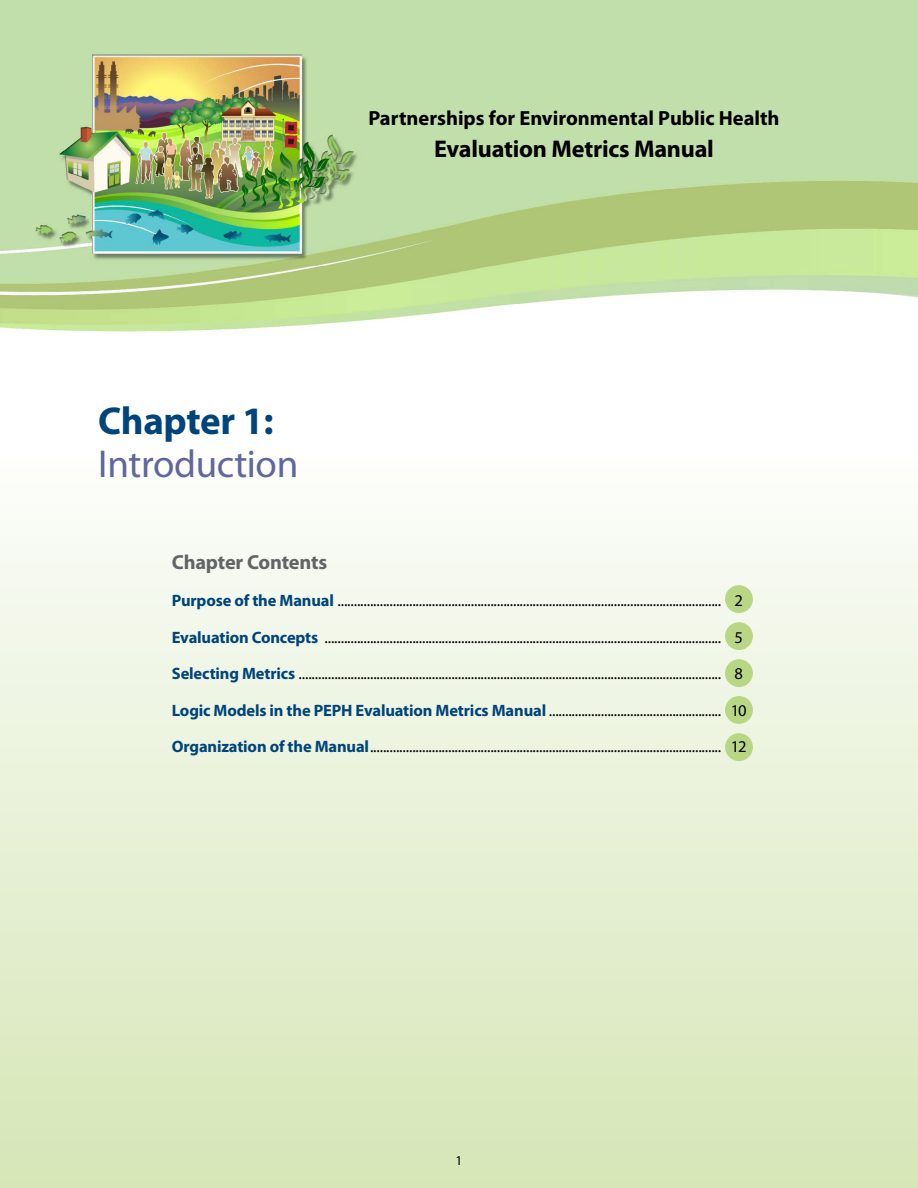
<style>
.page{position:relative;width:918px;height:1188px;background:#fff}
.page>*{position:absolute;margin:0;border:0;box-sizing:border-box;transform-origin:0 0}
.t1{font:39px "Myriad Pro";letter-spacing:-.01em;color:#60679d}
.t2{font:700 39px "Myriad Pro";letter-spacing:-.01em;color:#00447c}
.t3{font:700 24.15px "Myriad Pro";letter-spacing:-.01em;color:#000}
.t4{font:700 20.55px "Myriad Pro";color:#000}
.t5{font:700 20.4px "Myriad Pro";letter-spacing:-.01em;color:#636466}
.t6{font:16.5px "Myriad Pro";color:#000}
.t7{font:13.5px "Myriad Pro";color:#000}
.s1{font-weight:700;color:#00447c}
</style>
<div class="page">
<div style="left:0;top:412px;width:918px;height:776px;background:linear-gradient(to bottom,#fff,#d5e6b6)"></div>
<img style="left:0;top:0;width:918px;height:332px">
<div style="left:725px;top:585px;width:28px;height:28px;background:#b9d685;border-radius:50%"></div>
<div style="left:725px;top:622px;width:28px;height:28px;background:#b9d685;border-radius:50%"></div>
<div style="left:725px;top:659px;width:28px;height:28px;background:#b9d685;border-radius:50%"></div>
<div style="left:725px;top:696px;width:28px;height:28px;background:#b9d685;border-radius:50%"></div>
<div style="left:725px;top:733px;width:28px;height:28px;background:#b9d685;border-radius:50%"></div>
<p class="t4" style="left:368px;top:105px;width:413px">Partnerships for Environmental Public Health</p>
<p class="t3" style="left:434px;top:133px;width:281px">Evaluation Metrics Manual</p>
<p class="t2" style="left:98px;top:395px;width:177px">Chapter 1:</p>
<p class="t1" style="left:98px;top:440px;width:202px">Introduction</p>
<p class="t5" style="left:172px;top:549px;width:157px">Chapter Contents</p>
<p class="t6" style="left:172px;top:590px;width:551px"><span class="s1">Purpose of the Manual</span> ......................................................................................................................</p>
<p class="t6" style="left:172px;top:627px;width:551px"><span class="s1">Evaluation Concepts</span> ..........................................................................................................................</p>
<p class="t6" style="left:172px;top:663px;width:551px"><span class="s1">Selecting Metrics</span> ..................................................................................................................................</p>
<p class="t6" style="left:172px;top:700px;width:551px"><span class="s1">Logic Models in the PEPH Evaluation Metrics Manual</span> .....................................................</p>
<p class="t6" style="left:172px;top:737px;width:551px"><span class="s1">Organization of the Manual</span>............................................................................................................</p>
<p class="t6" style="left:735px;top:590px;width:10px">2</p>
<p class="t6" style="left:735px;top:627px;width:10px">5</p>
<p class="t6" style="left:735px;top:663px;width:10px">8</p>
<p class="t6" style="left:731px;top:700px;width:17px">10</p>
<p class="t6" style="left:731px;top:737px;width:17px">12</p>
<p class="t7" style="left:456px;top:1153px;width:8px">1</p>
</div>
